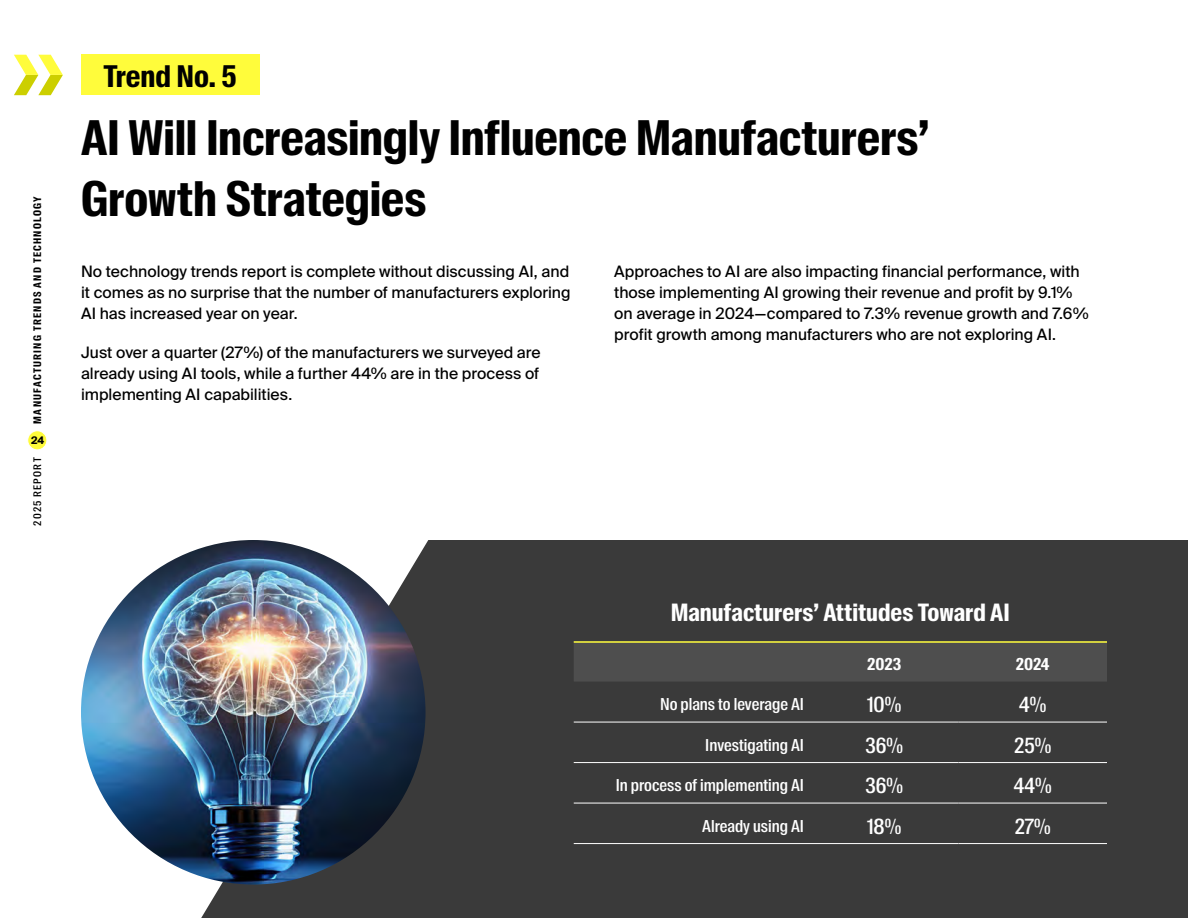
<style>
.page{position:relative;width:1188px;height:918px;background:#fff}
.page>*{position:absolute;margin:0;border:0;box-sizing:border-box;transform-origin:0 0}
.t1{font:700 48px/60.8px "Suisse Intl Cond";letter-spacing:-.005em;color:#000}
.t2{font:700 30px "Suisse Intl Cond";color:#000}
.t3{font:700 24px "Suisse Intl Cond";color:#fff}
.t4{font:500 21px "Suisse Intl Cond";color:#fff}
.t5{font:500 16.5px "Suisse Intl Cond";color:#fff}
.t6{font:700 16.5px "Suisse Intl Cond";color:#fff}
.t7{font:15.75px/21px "Suisse Intl";color:#000;text-align:justify}
.t8{font:700 10.5px "Suisse Intl Cond";letter-spacing:.115em;color:#000}
.t9{font:500 10.5px "Suisse Intl Cond";letter-spacing:.115em;color:#000}
.t10{font:700 10.5px "Suisse Intl";color:#000}
</style>
<div class="page">
<div style="left:201px;top:540px;width:987px;height:378px;background:#3a3a3a"></div>
<div style="left:81px;top:55px;width:178px;height:40px;background:#fffc3b"></div>
<svg style="left:14px;top:55px;width:49px;height:40px"></svg>
<div style="left:574px;top:643px;width:533px;height:39px;background:#4e4e4e"></div>
<hr style="left:574px;top:722px;width:236px;height:1px;background:#fff">
<hr style="left:810px;top:722px;width:148px;height:1px;background:#fff">
<hr style="left:958px;top:722px;width:149px;height:1px;background:#fff">
<hr style="left:574px;top:762px;width:236px;height:1px;background:#fff">
<hr style="left:810px;top:762px;width:148px;height:1px;background:#fff">
<hr style="left:958px;top:762px;width:149px;height:1px;background:#fff">
<hr style="left:574px;top:803px;width:236px;height:1px;background:#fff">
<hr style="left:810px;top:803px;width:148px;height:1px;background:#fff">
<hr style="left:958px;top:803px;width:149px;height:1px;background:#fff">
<hr style="left:574px;top:843px;width:236px;height:1px;background:#fff">
<hr style="left:810px;top:843px;width:148px;height:1px;background:#fff">
<hr style="left:958px;top:843px;width:149px;height:1px;background:#fff">
<hr style="left:574px;top:641px;width:533px;height:2px;background:#fffc3b">
<img style="left:81px;top:540px;width:345px;height:345px;border-radius:172px">
<div style="left:28px;top:431px;width:19px;height:19px;background:#fffc3b;border-radius:50%"></div>
<div style="left:27px;top:430px;width:20px;height:20px;border:1px solid #fff;border-radius:50%"></div>
<p class="t8" style="left:31px;top:424px;width:229px;rotate:-90deg">MANUFACTURING TRENDS AND TECHNOLOGY</p>
<p class="t10" style="left:31px;top:434px;width:15px">24</p>
<p class="t9" style="left:31px;top:526px;width:70px;rotate:-90deg">2025 REPORT</p>
<h2 class="t2" style="left:103px;top:59px;width:135px">Trend No. 5</h2>
<h1 class="t1" style="left:81px;top:108px;width:850px">AI Will Increasingly Influence Manufacturers’<br>Growth Strategies</h1>
<p class="t7" style="left:81px;top:261px;width:491px">No technology trends report is complete without discussing AI, and it comes as no surprise that the number of manufacturers exploring AI has increased year on year.</p>
<p class="t7" style="left:81px;top:342px;width:461px">Just over a quarter (27%) of the manufacturers we surveyed are already using AI tools, while a further 44% are in the process of implementing AI capabilities.</p>
<p class="t7" style="left:614px;top:261px;width:476px;text-align:left">Approaches to AI are also impacting financial performance, with those implementing AI growing their revenue and profit by 9.1% on average in 2024—compared to 7.3% revenue growth and 7.6% profit growth among manufacturers who are not exploring AI.</p>
<h3 class="t3" style="left:671px;top:599px;width:340px">Manufacturers’ Attitudes Toward AI</h3>
<p class="t6" style="left:867px;top:655px;width:36px">2023</p>
<p class="t6" style="left:1016px;top:655px;width:35px">2024</p>
<p class="t5" style="left:660px;top:695px;width:145px">No plans to leverage AI</p>
<h3 class="t4" style="left:867px;top:693px;width:36px">10%</h3>
<h3 class="t4" style="left:1019px;top:693px;width:29px">4%</h3>
<p class="t5" style="left:705px;top:736px;width:100px">Investigating AI</p>
<h3 class="t4" style="left:865px;top:733px;width:39px">36%</h3>
<h3 class="t4" style="left:1014px;top:733px;width:39px">25%</h3>
<p class="t5" style="left:616px;top:776px;width:190px">In process of implementing AI</p>
<h3 class="t4" style="left:865px;top:774px;width:39px">36%</h3>
<h3 class="t4" style="left:1014px;top:774px;width:39px">44%</h3>
<p class="t5" style="left:702px;top:817px;width:103px">Already using AI</p>
<h3 class="t4" style="left:867px;top:814px;width:36px">18%</h3>
<h3 class="t4" style="left:1015px;top:814px;width:37px">27%</h3>
</div>
